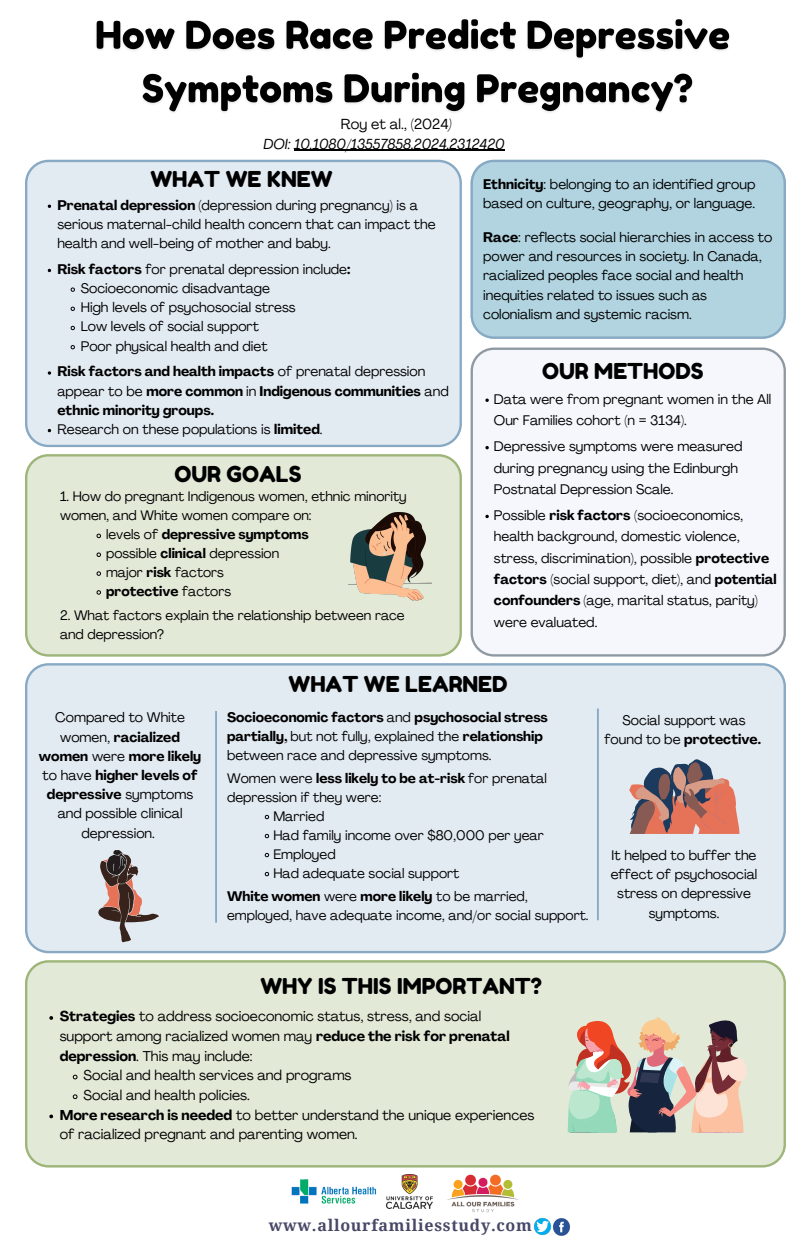
<style>
.page{position:relative;width:810px;height:1241px;background:#fff}
.page>*{position:absolute;margin:0;border:0;box-sizing:border-box;transform-origin:0 0}
.t1{font:21.88px "Fredoka One";color:#000001}
.t2{font:700 16px "Noto Serif";letter-spacing:.045em;color:#464866}
.t3{font:italic 14.38px "Agrandir";color:#000001}
.t4{font:14.38px "Agrandir";color:#000001}
.t5{font:14.06px/19.7px "Agrandir";color:#000001}
.t6{font:13.75px/19.2px "Agrandir";color:#000001}
.t7{font:700 13.75px/19.2px "Agrandir";color:#000001}
.t8{font:13.62px/19px "Agrandir";color:#000001}
.t9{font:700 13.62px/19px "Agrandir";color:#000001}
.t10{font:13.56px/18.9px "Agrandir";color:#000001}
.t11{font:700 13.56px "Agrandir";color:#000001}
.s1{font-style:italic}
.s2{font-weight:700}
.s3{font-weight:400}
</style>
<div class="page">
<div style="left:471px;top:347px;width:315px;height:309px;background:#f6f7fc"></div>
<div style="left:471px;top:160px;width:315px;height:179px;background:#b1d4e0"></div>
<div style="left:25px;top:160px;width:437px;height:287px;background:#e3ebf2"></div>
<div style="left:25px;top:454px;width:437px;height:202px;background:#e2e9d7"></div>
<div style="left:25px;top:960px;width:761px;height:207px;background:#e2e9d7"></div>
<img style="left:550px;top:1218px;width:20px;height:18px">
<img style="left:534px;top:1218px;width:16px;height:16px">
<img style="left:447px;top:1174px;width:72px;height:39px">
<img style="left:387px;top:1174px;width:46px;height:34px">
<img style="left:291px;top:1167px;width:87px;height:37px">
<div style="left:25px;top:663px;width:761px;height:290px;background:#e3ebf2"></div>
<hr style="left:215px;top:711px;width:2px;height:211px;background:#88a9c3">
<svg style="left:98px;top:850px;width:61px;height:92px;background:#aaa0a0"></svg>
<hr style="left:597px;top:708px;width:2px;height:212px;background:#88a9c3">
<svg style="left:629px;top:758px;width:110px;height:75px;background:#b48782"></svg>
<img style="left:349px;top:512px;width:82px;height:88px">
<svg style="left:566px;top:1015px;width:182px;height:117px;background:#beada0"></svg>
<svg style="left:97px;top:533px;width:4px;height:5px"></svg>
<svg style="left:97px;top:552px;width:4px;height:5px"></svg>
<svg style="left:97px;top:571px;width:4px;height:4px"></svg>
<svg style="left:97px;top:590px;width:4px;height:4px"></svg>
<img style="left:96px;top:19px;width:634px;height:94px">
<svg style="left:48px;top:204px;width:3px;height:4px"></svg>
<svg style="left:71px;top:287px;width:4px;height:5px"></svg>
<svg style="left:71px;top:306px;width:4px;height:5px"></svg>
<svg style="left:71px;top:326px;width:4px;height:4px"></svg>
<svg style="left:71px;top:345px;width:4px;height:4px"></svg>
<svg style="left:485px;top:398px;width:4px;height:4px"></svg>
<svg style="left:485px;top:446px;width:4px;height:3px"></svg>
<svg style="left:485px;top:514px;width:4px;height:4px"></svg>
<svg style="left:49px;top:1016px;width:4px;height:3px"></svg>
<svg style="left:73px;top:1074px;width:5px;height:5px"></svg>
<svg style="left:73px;top:1094px;width:5px;height:5px"></svg>
<svg style="left:49px;top:1114px;width:4px;height:4px"></svg>
<hr style="left:294px;top:150px;width:211px;height:1px;background:#000001">
<svg style="left:265px;top:815px;width:4px;height:4px"></svg>
<svg style="left:265px;top:834px;width:4px;height:4px"></svg>
<svg style="left:265px;top:853px;width:4px;height:4px"></svg>
<svg style="left:265px;top:872px;width:4px;height:4px"></svg>
<p class="t4" style="left:341px;top:118px;width:112px">Roy et al., (2024<span class="s1">)</span></p>
<p class="t3" style="left:264px;top:138px;width:242px">DOI: 10.1080/13557858.2024.2312420</p>
<p class="t1" style="left:150px;top:166px;width:184px">WHAT WE KNEW</p>
<p class="t6" style="left:57px;top:196px;width:380px"><span class="s2">Prenatal depression</span> (depression during pregnancy) is a serious maternal-child health concern that can impact the health and well-being of mother and baby.</p>
<p class="t6" style="left:57px;top:261px;width:295px"><span class="s2">Risk factors</span> for prenatal depression include<span class="s2">:</span></p>
<h2 class="t6" style="left:81px;top:280px;width:191px">Socioeconomic disadvantage</h2>
<h2 class="t6" style="left:81px;top:299px;width:216px">High levels of psychosocial stress</h2>
<p class="t6" style="left:81px;top:318px;width:180px">Low levels of social support</p>
<p class="t6" style="left:81px;top:337px;width:188px">Poor physical health and diet</p>
<p class="t7" style="left:57px;top:363px;width:393px">Risk factors and health impacts <span class="s3">of prenatal depression appear to be</span> more common <span class="s3">in</span> Indigenous communities <span class="s3">and </span>ethnic minority groups.</p>
<p class="t6" style="left:57px;top:421px;width:267px">Research on these populations is <span class="s2">limited</span>.</p>
<p class="t1" style="left:174px;top:460px;width:129px">OUR GOALS</p>
<p class="t10" style="left:60px;top:488px;width:348px">1. How do pregnant Indigenous women, ethnic minority women, and White women compare on:</p>
<p class="t11" style="left:106px;top:529px;width:204px"><span class="s3">levels of</span> depressive symptoms</p>
<p class="t10" style="left:106px;top:545px;width:175px">possible <span class="s2">clinical</span> depression</p>
<p class="t10" style="left:106px;top:564px;width:119px">major <span class="s2">risk</span> factors</p>
<p class="t11" style="left:106px;top:585px;width:127px">protective <span class="s3">factors</span></p>
<p class="t10" style="left:60px;top:607px;width:346px">2. What factors explain the relationship between race and depression?</p>
<p class="t6" style="left:483px;top:176px;width:274px"><span class="s2">Ethnicity</span>: belonging to an identified group based on culture, geography, or language.</p>
<p class="t6" style="left:483px;top:229px;width:291px"><span class="s2">Race</span>: reflects social hierarchies in access to power and resources in society. In Canada, racialized peoples face social and health inequities related to issues such as colonialism and systemic racism.</p>
<p class="t1" style="left:542px;top:357px;width:163px">OUR METHODS</p>
<p class="t6" style="left:494px;top:389px;width:279px;line-height:21.4px">Data were from pregnant women in the All<br>Our Families cohort (n = 3134).</p>
<p class="t6" style="left:494px;top:437px;width:250px;line-height:21.4px">Depressive symptoms were measured during pregnancy using the Edinburgh<br>Postnatal Depression Scale.</p>
<p class="t6" style="left:494px;top:506px;width:284px;line-height:21.4px">Possible <span class="s2">risk factors</span> (socioeconomics, health background, domestic violence, stress, discrimination), possible <span class="s2">protective factors</span> (social support, diet), and <span class="s2">potential confounders</span> (age, marital status, parity) were evaluated.</p>
<p class="t1" style="left:289px;top:671px;width:221px">WHAT WE LEARNED</p>
<h2 class="t6" style="left:39px;top:709px;width:164px;text-align:center">Compared to White women, <span class="s2">racialized women</span> were <span class="s2">more likely </span>to have <span class="s2">higher levels of depressive</span> symptoms and possible clinical depression.</h2>
<p class="t9" style="left:227px;top:709px;width:322px">Socioeconomic factors <span class="s3">and</span> psychosocial stress partially, <span class="s3">but not fully, explained the</span> relationship <span class="s3">between race and depressive symptoms.</span></p>
<p class="t8" style="left:227px;top:769px;width:321px">Women were <span class="s2">less likely to be at-risk</span> for prenatal depression if they were:</p>
<p class="t8" style="left:273px;top:807px;width:52px">Married</p>
<p class="t8" style="left:273px;top:826px;width:272px">Had family income over $80,000 per year</p>
<p class="t8" style="left:273px;top:845px;width:64px">Employed</p>
<p class="t8" style="left:273px;top:864px;width:188px">Had adequate social support</p>
<p class="t8" style="left:227px;top:887px;width:363px"><span class="s2">White women</span> were <span class="s2">more likely</span> to be married, employed, have adequate income, and/or social support.</p>
<p class="t6" style="left:604px;top:712px;width:158px;text-align:center">Social support was found to be <span class="s2">protective.</span></p>
<p class="t6" style="left:611px;top:846px;width:148px;text-align:center">It helped to buffer the effect of psychosocial stress on depressive symptoms.</p>
<h2 class="t1" style="left:260px;top:972px;width:283px">WHY IS THIS IMPORTANT?</h2>
<p class="t5" style="left:60px;top:1007px;width:452px"><span class="s2">Strategies</span> to address socioeconomic status, stress, and social support among racialized women may <span class="s2">reduce the risk for prenatal depression</span>. This may include:</p>
<p class="t5" style="left:84px;top:1066px;width:269px">Social and health services and programs</p>
<p class="t5" style="left:84px;top:1086px;width:168px">Social and health policies.</p>
<p class="t5" style="left:60px;top:1106px;width:476px"><span class="s2">More research is needed</span> to better understand the unique experiences of racialized pregnant and parenting women.</p>
<p class="t2" style="left:269px;top:1213px;width:265px">www.allourfamiliesstudy.com</p>
</div>
